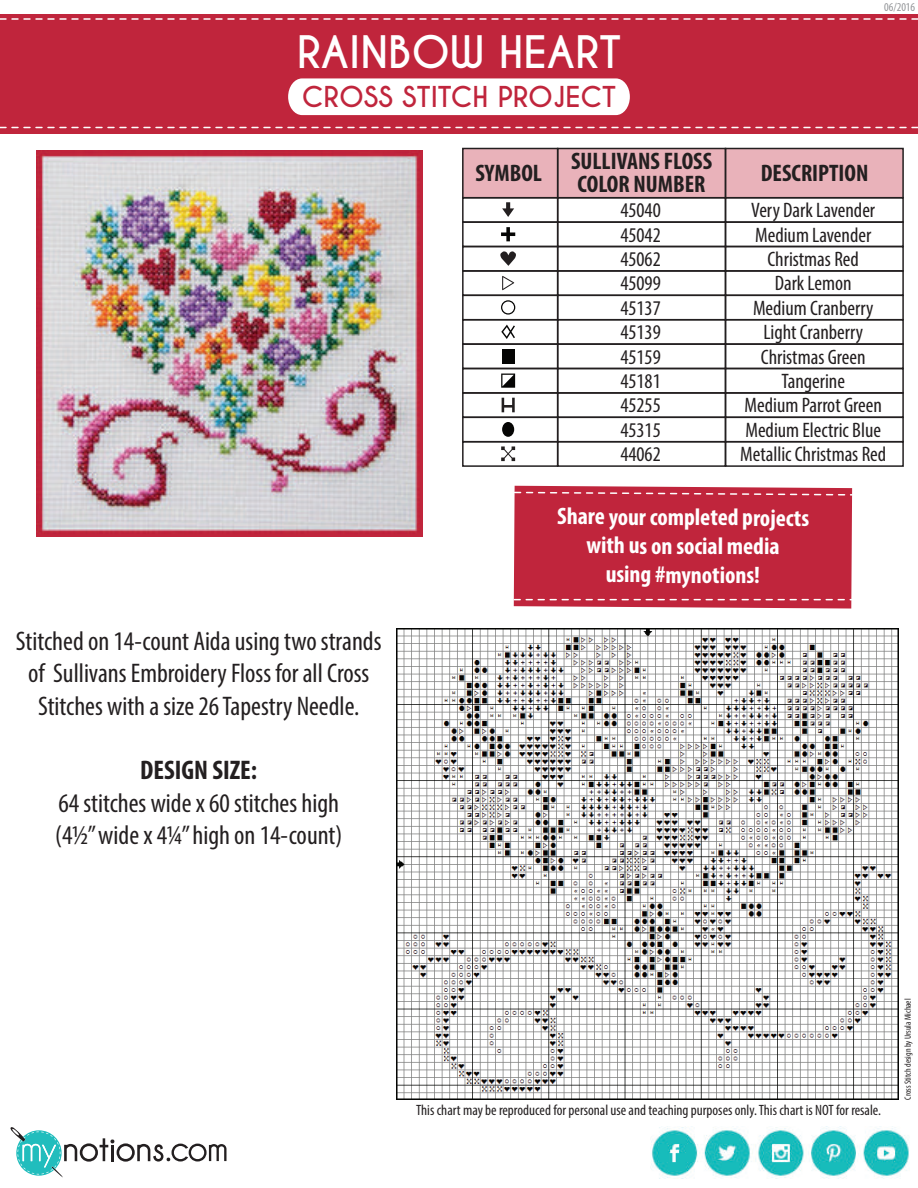
<style>
.page{position:relative;width:918px;height:1188px;background:#fff}
.page>*{position:absolute;margin:0;border:0;box-sizing:border-box;transform-origin:0 0}
.t1{font:700 42px "Caviar Dreams";color:#fff}
.t2{font:condensed 27px/32.4px "Myriad Pro";color:#231f20;text-align:center}
.t3{font:700 27px "Caviar Dreams";color:#c0253c}
.t4{font:700 condensed 27px "Myriad Pro";color:#231f20}
.t5{font:700 condensed 24px/28.8px "Myriad Pro";letter-spacing:-.01em;color:#fff;text-align:center}
.t6{font:700 condensed 24px/22.5px "Myriad Pro";color:#231f20}
.t7{font:condensed 21px "Myriad Pro";color:#231f20}
.t8{font:condensed 15px "Myriad Pro";color:#231f20}
.t9{font:condensed 12px "Myriad Pro";color:#939598}
.t10{font:condensed 9px "Myriad Pro";color:#231f20}
</style>
<div class="page">
<div style="left:0;top:14px;width:918px;height:119px;background:#c0253c"></div>
<div style="left:288px;top:78px;width:342px;height:37px;background:#fff"></div>
<svg style="left:10px;top:1127px;width:216px;height:51px"></svg>
<svg style="left:0;top:18px;width:918px;height:2px"></svg>
<svg style="left:0;top:127px;width:918px;height:1px"></svg>
<img style="left:651px;top:1126px;width:258px;height:53px">
<svg style="left:513px;top:486px;width:340px;height:123px;background:#c33247"></svg>
<div style="left:463px;top:148px;width:440px;height:50px;background:#e9b2ba"></div>
<div style="left:462px;top:148px;width:96px;height:50px;border:2px solid #231f20"></div>
<div style="left:557px;top:148px;width:169px;height:50px;border:2px solid #231f20"></div>
<div style="left:725px;top:148px;width:179px;height:50px;border:2px solid #231f20"></div>
<div style="left:462px;top:197px;width:96px;height:26px;border:2px solid #231f20"></div>
<div style="left:557px;top:197px;width:169px;height:26px;border:2px solid #231f20"></div>
<div style="left:725px;top:197px;width:179px;height:26px;border:2px solid #231f20"></div>
<div style="left:462px;top:221px;width:96px;height:26px;border:2px solid #231f20"></div>
<div style="left:557px;top:221px;width:169px;height:26px;border:2px solid #231f20"></div>
<div style="left:725px;top:221px;width:179px;height:26px;border:2px solid #231f20"></div>
<div style="left:462px;top:246px;width:96px;height:26px;border:2px solid #231f20"></div>
<div style="left:557px;top:246px;width:169px;height:26px;border:2px solid #231f20"></div>
<div style="left:725px;top:246px;width:179px;height:26px;border:2px solid #231f20"></div>
<div style="left:462px;top:270px;width:96px;height:26px;border:2px solid #231f20"></div>
<div style="left:557px;top:270px;width:169px;height:26px;border:2px solid #231f20"></div>
<div style="left:725px;top:270px;width:179px;height:26px;border:2px solid #231f20"></div>
<div style="left:462px;top:295px;width:96px;height:25px;border:2px solid #231f20"></div>
<div style="left:557px;top:295px;width:169px;height:25px;border:2px solid #231f20"></div>
<div style="left:725px;top:295px;width:179px;height:25px;border:2px solid #231f20"></div>
<div style="left:462px;top:319px;width:96px;height:26px;border:2px solid #231f20"></div>
<div style="left:557px;top:319px;width:169px;height:26px;border:2px solid #231f20"></div>
<div style="left:725px;top:319px;width:179px;height:26px;border:2px solid #231f20"></div>
<div style="left:462px;top:343px;width:96px;height:26px;border:2px solid #231f20"></div>
<div style="left:557px;top:343px;width:169px;height:26px;border:2px solid #231f20"></div>
<div style="left:725px;top:343px;width:179px;height:26px;border:2px solid #231f20"></div>
<div style="left:462px;top:368px;width:96px;height:26px;border:2px solid #231f20"></div>
<div style="left:557px;top:368px;width:169px;height:26px;border:2px solid #231f20"></div>
<div style="left:725px;top:368px;width:179px;height:26px;border:2px solid #231f20"></div>
<div style="left:462px;top:392px;width:96px;height:26px;border:2px solid #231f20"></div>
<div style="left:557px;top:392px;width:169px;height:26px;border:2px solid #231f20"></div>
<div style="left:725px;top:392px;width:179px;height:26px;border:2px solid #231f20"></div>
<div style="left:462px;top:417px;width:96px;height:25px;border:2px solid #231f20"></div>
<div style="left:557px;top:417px;width:169px;height:25px;border:2px solid #231f20"></div>
<div style="left:725px;top:417px;width:179px;height:25px;border:2px solid #231f20"></div>
<div style="left:462px;top:441px;width:96px;height:26px;border:2px solid #231f20"></div>
<div style="left:557px;top:441px;width:169px;height:26px;border:2px solid #231f20"></div>
<div style="left:725px;top:441px;width:179px;height:26px;border:2px solid #231f20"></div>
<img style="left:37px;top:150px;width:386px;height:386px">
<img style="left:396px;top:628px;width:502px;height:472px">
<svg style="left:501px;top:446px;width:14px;height:15px"></svg>
<svg style="left:502px;top:276px;width:12px;height:14px"></svg>
<svg style="left:500px;top:251px;width:16px;height:15px"></svg>
<svg style="left:502px;top:398px;width:13px;height:14px"></svg>
<div style="left:502px;top:349px;width:12px;height:14px;background:#050504"></div>
<div style="left:502px;top:422px;width:12px;height:15px;background:#050504;border-radius:50%"></div>
<svg style="left:502px;top:202px;width:12px;height:15px"></svg>
<svg style="left:501px;top:227px;width:14px;height:14px"></svg>
<svg style="left:501px;top:374px;width:14px;height:14px"></svg>
<svg style="left:501px;top:300px;width:14px;height:15px"></svg>
<svg style="left:501px;top:325px;width:14px;height:14px"></svg>
<h1 class="t1" style="left:297px;top:27px;width:326px">RAINBOW HEART</h1>
<p class="t3" style="left:302px;top:81px;width:316px">CROSS STITCH PROJECT</p>
<p class="t6" style="left:475px;top:162px;width:68px">SYMBOL</p>
<p class="t6" style="left:571px;top:150px;width:143px">SULLIVANS FLOSS<br>COLOR NUMBER</p>
<p class="t9" style="left:884px;top:0;width:33px">06/2016</p>
<p class="t6" style="left:761px;top:162px;width:109px">DESCRIPTION</p>
<p class="t7" style="left:620px;top:197px;width:42px">45040</p>
<p class="t7" style="left:751px;top:197px;width:125px">Very Dark Lavender</p>
<p class="t7" style="left:620px;top:222px;width:42px">45042</p>
<p class="t7" style="left:755px;top:222px;width:118px">Medium Lavender</p>
<p class="t7" style="left:620px;top:246px;width:42px">45062</p>
<p class="t7" style="left:768px;top:246px;width:93px">Christmas Red</p>
<p class="t7" style="left:620px;top:271px;width:42px">45099</p>
<p class="t7" style="left:775px;top:271px;width:79px">Dark Lemon</p>
<p class="t7" style="left:620px;top:295px;width:42px">45137</p>
<p class="t7" style="left:753px;top:295px;width:122px">Medium Cranberry</p>
<p class="t7" style="left:620px;top:319px;width:42px">45139</p>
<p class="t7" style="left:763px;top:319px;width:101px">Light Cranberry</p>
<p class="t7" style="left:620px;top:344px;width:42px">45159</p>
<p class="t7" style="left:761px;top:344px;width:106px">Christmas Green</p>
<p class="t7" style="left:620px;top:368px;width:42px">45181</p>
<p class="t7" style="left:781px;top:368px;width:65px">Tangerine</p>
<p class="t7" style="left:620px;top:393px;width:42px">45255</p>
<p class="t7" style="left:745px;top:393px;width:139px">Medium Parrot Green</p>
<p class="t7" style="left:620px;top:417px;width:42px">45315</p>
<p class="t7" style="left:745px;top:417px;width:137px">Medium Electric Blue</p>
<p class="t7" style="left:620px;top:441px;width:42px">44062</p>
<p class="t7" style="left:740px;top:441px;width:148px">Metallic Christmas Red</p>
<p class="t2" style="left:16px;top:624px;width:367px">Stitched on 14-count Aida using two strands of Sullivans Embroidery Floss for all Cross<br>Stitches with a size 26 Tapestry Needle.</p>
<p class="t4" style="left:140px;top:754px;width:118px">DESIGN SIZE:</p>
<p class="t2" style="left:55px;top:786px;width:289px;text-align:left">64 stitches wide x 60 stitches high (41⁄2” wide x 41⁄4” high on 14-count)</p>
<p class="t5" style="left:557px;top:502px;width:254px">Share your completed projects with us on social media<br>using #mynotions!</p>
<p class="t8" style="left:416px;top:1101px;width:467px">This chart may be reproduced for personal use and teaching purposes only. This chart is NOT for resale.</p>
<p class="t10" style="left:902px;top:1100px;width:103px;rotate:-90deg">Cross Stitch design by Ursula Michael</p>
</div>
